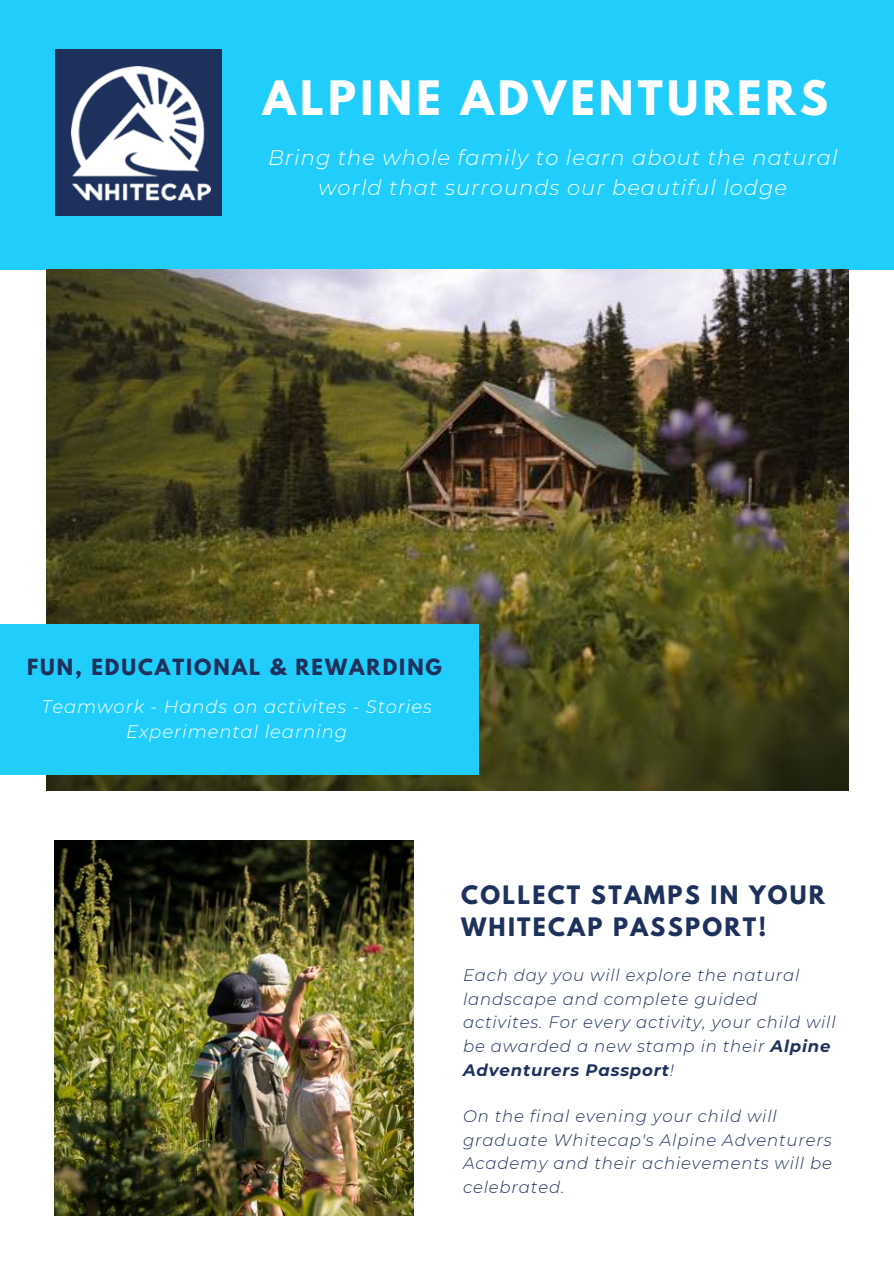
<style>
.page{position:relative;width:894px;height:1264px;background:#fff}
.page>*{position:absolute;margin:0;border:0;box-sizing:border-box;transform-origin:0 0}
.t1{font:700 42px "League Spartan";letter-spacing:.1em;color:#fff}
.t2{font:700 22.5px/31.5px "League Spartan";letter-spacing:.1em;color:#1e315c}
.t3{font:italic 300 21px/30.5px "Montserrat";letter-spacing:.05em;color:#fff;text-align:center}
.t4{font:700 19.8px "League Spartan";letter-spacing:.1em;color:#1e315c}
.t5{font:italic 300 18px/24.6px "Montserrat";letter-spacing:.05em;color:#fff;text-align:center}
.t6{font:italic 300 16.5px/23.7px "Montserrat";letter-spacing:.05em;color:#1e315c}
.s1{font-weight:700}
</style>
<div class="page">
<div style="left:0;top:0;width:893px;height:269px;background:#21cefb"></div>
<div style="left:55px;top:49px;width:166px;height:167px;background:#1e315c"></div>
<img style="left:55px;top:840px;width:358px;height:375px">
<img style="left:72px;top:66px;width:138px;height:134px">
<img style="left:46px;top:269px;width:802px;height:521px">
<div style="left:0;top:624px;width:479px;height:150px;background:#21cefb"></div>
<h1 class="t1" style="left:263px;top:77px;width:566px">ALPINE ADVENTURERS</h1>
<p class="t3" style="left:268px;top:142px;width:571px">Bring the whole family to learn about the natural world that surrounds our beautiful lodge</p>
<p class="t4" style="left:27px;top:657px;width:416px">FUN, EDUCATIONAL &amp; REWARDING</p>
<p class="t5" style="left:41px;top:694px;width:392px">Teamwork - Hands on activites - Stories<br>Experimental learning</p>
<h2 class="t2" style="left:461px;top:882px;width:365px">COLLECT STAMPS IN YOUR<br>WHITECAP PASSPORT!</h2>
<p class="t6" style="left:463px;top:963px;width:374px">Each day you will explore the natural landscape and complete guided activites. For every activity, your child will be awarded a new stamp in their <span class="s1">Alpine Adventurers Passport</span>!</p>
<p class="t6" style="left:463px;top:1104px;width:370px">On the final evening your child will graduate Whitecap's Alpine Adventurers<br>Academy and their achievements will be celebrated.</p>
</div>
